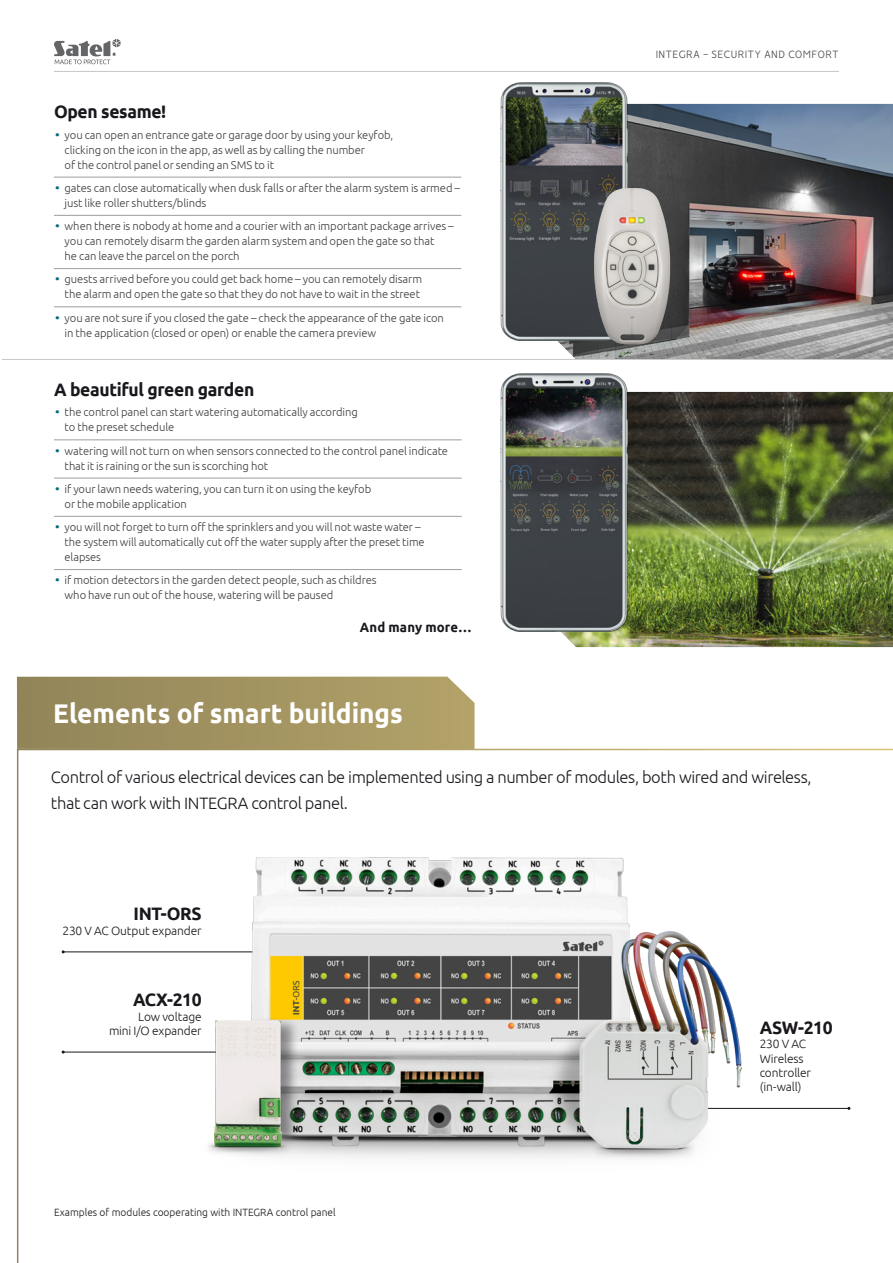
<style>
.page{position:relative;width:893px;height:1263px;background:#fff}
.page>*{position:absolute;margin:0;border:0;box-sizing:border-box;transform-origin:0 0}
.t1{font:700 27px "Ubuntu";color:#fff}
.t2{font:700 18px "Ubuntu";letter-spacing:-.02em;color:#1a171c}
.t3{font:300 16.5px/25.5px "Ubuntu";letter-spacing:-.025em;color:#1a171c}
.t4{font:700 13.5px "Ubuntu";letter-spacing:.015em;color:#1a171c}
.t5{font:300 12px/14.4px "Ubuntu";letter-spacing:-.01em;color:#1a171c;text-align:right}
.t6{font:300 12px "Vision";letter-spacing:.015em;color:#4c4c4e}
.t7{font:300 11.25px/15px "Ubuntu";letter-spacing:-.005em;color:#3e3e40}
.t8{font:300 10.5px "Ubuntu";color:#1a171c}
.s1{font-family:"Prima Sans EU";font-weight:400;color:#006d79}
</style>
<div class="page">
<img style="left:541px;top:104px;width:352px;height:255px">
<img style="left:542px;top:392px;width:351px;height:255px">
<img style="left:500px;top:82px;width:127px;height:258px">
<img style="left:500px;top:374px;width:127px;height:257px">
<img style="left:554px;top:188px;width:159px;height:171px">
<svg style="left:54px;top:39px;width:67px;height:25px"></svg>
<hr style="left:54px;top:71px;width:785px;height:1px;background:#c6c7c9">
<hr style="left:54px;top:177px;width:407px;height:1px;background:#9d9ea0">
<hr style="left:54px;top:215px;width:407px;height:1px;background:#9d9ea0">
<hr style="left:54px;top:268px;width:407px;height:1px;background:#9d9ea0">
<hr style="left:54px;top:307px;width:407px;height:1px;background:#9d9ea0">
<hr style="left:54px;top:440px;width:408px;height:1px;background:#9d9ea0">
<hr style="left:54px;top:478px;width:408px;height:1px;background:#9d9ea0">
<hr style="left:54px;top:516px;width:408px;height:1px;background:#9d9ea0">
<hr style="left:54px;top:569px;width:408px;height:1px;background:#9d9ea0">
<hr style="left:2px;top:359px;width:891px;height:1px;background:#c6c7c9">
<svg style="left:17px;top:677px;width:458px;height:72px;background:#a29462"></svg>
<svg style="left:17px;top:749px;width:876px;height:514px"></svg>
<hr style="left:665px;top:1108px;width:184px;height:1px;background:#1a171c">
<hr style="left:63px;top:1052px;width:157px;height:1px;background:#1a171c">
<hr style="left:63px;top:951px;width:251px;height:1px;background:#1a171c">
<img style="left:208px;top:1076px;width:512px;height:95px">
<img style="left:591px;top:1159px;width:105px;height:1px">
<img style="left:204px;top:1140px;width:87px;height:16px">
<img style="left:251px;top:857px;width:378px;height:294px">
<div style="left:548px;top:1015px;width:153px;height:134px;background:#1a171c;opacity:.96"></div>
<div style="left:228px;top:1017px;width:72px;height:130px;background:#1a171c;opacity:.96"></div>
<img style="left:553px;top:908px;width:193px;height:251px">
<img style="left:215px;top:1020px;width:66px;height:126px">
<h2 class="t2" style="left:54px;top:101px;width:114px">Open sesame!</h2>
<p class="t7" style="left:65px;top:127px;width:330px;text-indent:-11px"><span class="s1">•</span> you can open an entrance gate or garage door by using your keyfob, clicking on the icon in the app, as well as by calling the number<br>of the control panel or sending an SMS to it</p>
<p class="t7" style="left:65px;top:180px;width:397px;text-indent:-11px"><span class="s1">•</span> gates can close automatically when dusk falls or after the alarm system is armed – just like roller shutters/blinds</p>
<p class="t7" style="left:65px;top:218px;width:391px;text-indent:-11px"><span class="s1">•</span> when there is nobody at home and a courier with an important package arrives – you can remotely disarm the garden alarm system and open the gate so that<br>he can leave the parcel on the porch</p>
<p class="t7" style="left:54px;top:271px;width:370px;text-align:right"><span class="s1">•</span> guests arrived before you could get back home – you can remotely disarm the alarm and open the gate so that they do not have to wait in the street</p>
<p class="t7" style="left:65px;top:310px;width:381px;text-indent:-11px"><span class="s1">•</span> you are not sure if you closed the gate – check the appearance of the gate icon in the application (closed or open) or enable the camera preview</p>
<h2 class="t2" style="left:54px;top:378px;width:202px">A beautiful green garden</h2>
<p class="t7" style="left:65px;top:405px;width:295px;text-indent:-11px"><span class="s1">•</span> the control panel can start watering automatically according to the preset schedule</p>
<p class="t7" style="left:65px;top:443px;width:385px;text-indent:-11px"><span class="s1">•</span> watering will not turn on when sensors connected to the control panel indicate that it is raining or the sun is scorching hot</p>
<p class="t7" style="left:65px;top:481px;width:308px;text-indent:-11px"><span class="s1">•</span> if your lawn needs watering, you can turn it on using the keyfob or the mobile application</p>
<p class="t7" style="left:65px;top:519px;width:362px;text-indent:-11px"><span class="s1">•</span> you will not forget to turn off the sprinklers and you will not waste water – the system will automatically cut off the water supply after the preset time elapses</p>
<p class="t7" style="left:65px;top:572px;width:314px;text-indent:-11px"><span class="s1">•</span> if motion detectors in the garden detect people, such as childres who have run out of the house, watering will be paused</p>
<p class="t4" style="left:360px;top:618px;width:113px">And many more…</p>
<h1 class="t1" style="left:53px;top:697px;width:351px">Elements of smart buildings</h1>
<p class="t6" style="left:656px;top:48px;width:185px">INTEGRA - SECURITY AND COMFORT</p>
<h3 class="t3" style="left:51px;top:764px;width:762px">Control of various electrical devices can be implemented using a number of modules, both wired and wireless, that can work with INTEGRA control panel.</h3>
<h2 class="t2" style="left:133px;top:903px;width:70px">INT-ORS</h2>
<p class="t5" style="left:62px;top:923px;width:141px">230 V AC Output expander</p>
<h2 class="t2" style="left:133px;top:989px;width:70px">ACX-210</h2>
<p class="t5" style="left:109px;top:1009px;width:94px">Low voltage<br>mini I/O expander</p>
<p class="t8" style="left:54px;top:1206px;width:283px">Examples of modules cooperating with INTEGRA control panel</p>
<h2 class="t2" style="left:760px;top:1016px;width:75px">ASW-210</h2>
<p class="t5" style="left:760px;top:1036px;width:53px;text-align:left">230 V AC<br>Wireless controller (in-wall)</p>
</div>
